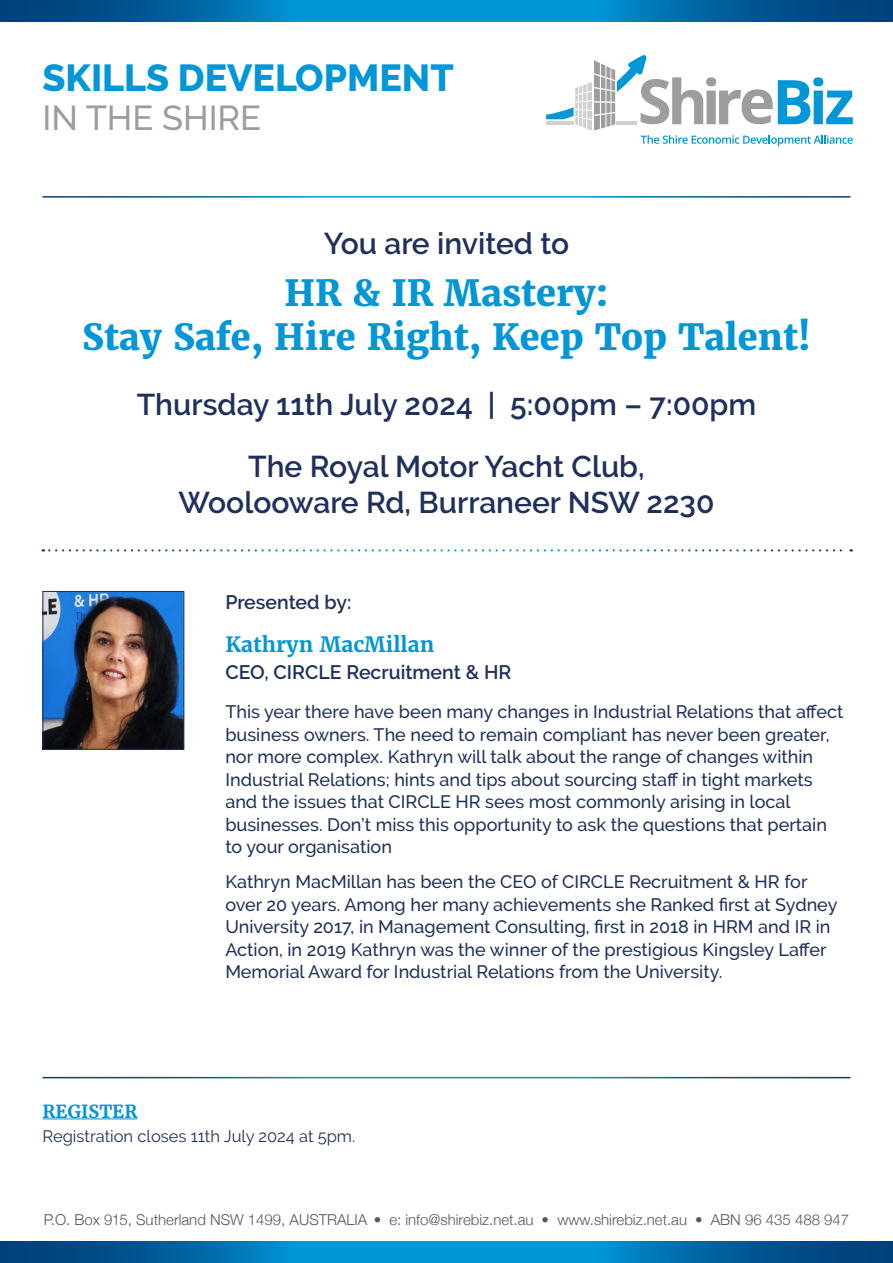
<style>
.page{position:relative;width:893px;height:1263px;background:#fff}
.page>*{position:absolute;margin:0;border:0;box-sizing:border-box;transform-origin:0 0}
.t1{font:800 37.5px "Raleway";color:#0096d7}
.t2{font:800 36px/43.5px "Merriweather";color:#0096d7;text-align:center}
.t3{font:500 34.5px "Raleway";color:#9d9d9c}
.t4{font:600 30px/61.5px "Raleway";color:#20305c;text-align:center}
.t5{font:700 21px "Merriweather";color:#0096d7}
.t6{font:600 19.5px "Raleway";color:#20305c}
.t7{font:500 18px/22.5px "Raleway";color:#20305c}
.t8{font:700 18px "Merriweather";color:#0096d7}
.t9{font:16.5px "Raleway";color:#20305c}
.t10{font:300 15px "Helvetica Neue";color:#575756}
</style>
<div class="page">
<svg style="left:0;top:1242px;width:893px;height:21px;background:#0071af"></svg>
<svg style="left:546px;top:55px;width:307px;height:91px"></svg>
<svg style="left:0;top:0;width:893px;height:21px;background:#0071af"></svg>
<hr style="left:43px;top:1118px;width:94px;height:1px;background:#0096d7">
<svg style="left:43px;top:549px;width:808px;height:2px"></svg>
<img style="left:45px;top:593px;width:137px;height:155px">
<div style="left:43px;top:591px;width:141px;height:159px;border:1px solid #20305c"></div>
<h1 class="t1" style="left:43px;top:56px;width:413px">SKILLS DEVELOPMENT</h1>
<h3 class="t3" style="left:43px;top:98px;width:220px">IN THE SHIRE</h3>
<h3 class="t4" style="left:324px;top:213px;width:247px">You are invited to</h3>
<h2 class="t2" style="left:82px;top:271px;width:730px">HR &amp; IR Mastery:<br>Stay Safe, Hire Right, Keep Top Talent!</h2>
<h3 class="t4" style="left:137px;top:374px;width:621px">Thursday 11th July 2024 | 5:00pm – 7:00pm<br>The Royal Motor Yacht Club,</h3>
<h3 class="t4" style="left:179px;top:472px;width:537px">Woolooware Rd, Burraneer NSW 2230</h3>
<p class="t6" style="left:225px;top:591px;width:128px">Presented by:</p>
<p class="t5" style="left:225px;top:631px;width:211px">Kathryn MacMillan</p>
<p class="t6" style="left:225px;top:660px;width:288px">CEO, CIRCLE Recruitment &amp; HR</p>
<p class="t7" style="left:225px;top:700px;width:620px">This year there have been many changes in Industrial Relations that affect business owners. The need to remain compliant has never been greater, nor more complex. Kathryn will talk about the range of changes within Industrial Relations; hints and tips about sourcing staff in tight markets and the issues that CIRCLE HR sees most commonly arising in local businesses. Don’t miss this opportunity to ask the questions that pertain to your organisation</p>
<p class="t7" style="left:225px;top:871px;width:614px">Kathryn MacMillan has been the CEO of CIRCLE Recruitment &amp; HR for over 20 years. Among her many achievements she Ranked first at Sydney University 2017, in Management Consulting, first in 2018 in HRM and IR in Action, in 2019 Kathryn was the winner of the prestigious Kingsley Laffer Memorial Award for Industrial Relations from the University.</p>
<p class="t8" style="left:43px;top:1100px;width:96px">REGISTER</p>
<p class="t9" style="left:43px;top:1126px;width:314px">Registration closes 11th July 2024 at 5pm.</p>
<p class="t10" style="left:44px;top:1207px;width:807px">P.O. Box 915, Sutherland NSW 1499, AUSTRALIA • e: info@shirebiz.net.au • www.shirebiz.net.au • ABN 96 435 488 947</p>
</div>
